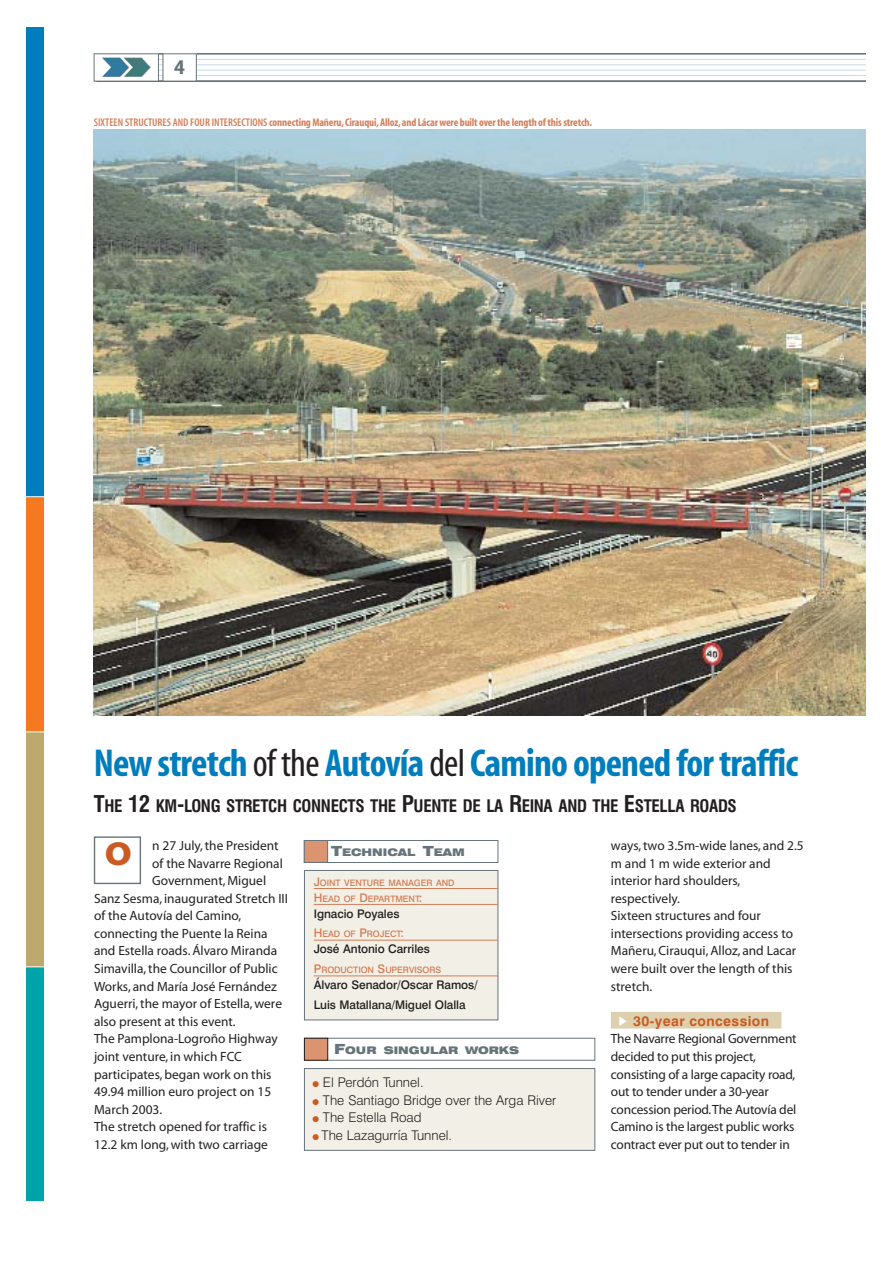
<style>
.page{position:relative;width:893px;height:1263px;background:#fff}
.page>*{position:absolute;margin:0;border:0;box-sizing:border-box;transform-origin:0 0}
.t1{font:39px "Myriad MM 700 300";letter-spacing:-.02em;color:#007dbd}
.t2{font:33.45px "Myriad MM 830 700";color:#c95b23}
.t3{font:20.85px "Myriad MM 700 300";color:#67737a;scale:1.2 1}
.t4{font:700 condensed 16.95px "Swiss 721 BT";letter-spacing:-.02em;color:#231f20}
.t5{font:700 13.95px "Swiss 721 BT";letter-spacing:.03em;color:#c95b23}
.t6{font:13.35px/17.5px "Myriad MM 400 600";color:#231f20}
.t7{font:300 13.35px "Swiss 721 BT";color:#231f20}
.t8{font:500 11.85px/19.8px "Swiss 721 BT";letter-spacing:-.005em;color:#231f20}
.t9{font:11.1px "Myriad MM 700 300";letter-spacing:-.015em;color:#d37d56}
.t10{font:900 expanded 10.5px "Swiss 721 BT";color:#67737a}
.t11{font:500 8.85px/15.9px "Swiss 721 BT";letter-spacing:-.01em;color:#d37d56}
.s1{font-family:"Myriad MM 565 300"}
.s2{font-family:"Myriad MM 400 300";color:#231f20}
.s3{font-size:22.5px}
.s4{font-size:13.95px}
.s5{font-size:11.85px}
.s6{color:#c95b23}
</style>
<div class="page">
<img style="left:94px;top:129px;width:771px;height:587px">
<div style="left:27px;top:27px;width:17px;height:470px;background:#007dbd"></div>
<div style="left:27px;top:497px;width:17px;height:235px;background:#f47920"></div>
<div style="left:27px;top:732px;width:17px;height:235px;background:#bda86e"></div>
<div style="left:27px;top:967px;width:17px;height:233px;background:#00a3a8"></div>
<svg style="left:27px;top:496px;width:17px;height:1px"></svg>
<svg style="left:27px;top:732px;width:17px;height:1px"></svg>
<svg style="left:27px;top:967px;width:17px;height:1px"></svg>
<svg style="left:96px;top:53px;width:769px;height:29px"></svg>
<div style="left:163px;top:54px;width:33px;height:27px;background:#fff"></div>
<div style="left:304px;top:870px;width:194px;height:150px;background:#f2f0e6"></div>
<div style="left:304px;top:870px;width:194px;height:150px;border:1px solid #67737a"></div>
<div style="left:304px;top:840px;width:194px;height:23px;border:1px solid #67737a"></div>
<div style="left:304px;top:840px;width:23px;height:22px;background:#dc9370"></div>
<div style="left:304px;top:840px;width:24px;height:23px;border:1px solid #67737a"></div>
<div style="left:94px;top:836px;width:47px;height:48px;border:1px solid #67737a"></div>
<div style="left:611px;top:1012px;width:170px;height:17px;background:#ded0ae"></div>
<div style="left:304px;top:1069px;width:291px;height:81px;background:#f2f0e6"></div>
<div style="left:304px;top:1068px;width:291px;height:83px;border:1px solid #67737a"></div>
<div style="left:304px;top:1038px;width:291px;height:23px;border:1px solid #67737a"></div>
<div style="left:304px;top:1038px;width:24px;height:22px;background:#dc9370"></div>
<div style="left:304px;top:1038px;width:24px;height:23px;border:1px solid #231f20"></div>
<hr style="left:314px;top:888px;width:184px;height:1px;background:#d37d56">
<hr style="left:314px;top:904px;width:184px;height:1px;background:#d37d56">
<hr style="left:314px;top:940px;width:184px;height:1px;background:#d37d56">
<hr style="left:314px;top:976px;width:184px;height:1px;background:#d37d56">
<h3 class="t3" style="left:174px;top:61px;width:10px">4</h3>
<p class="t9" style="left:94px;top:119px;width:500px"><span class="s1">SIXTEEN STRUCTURES AND FOUR INTERSECTIONS</span> connecting Mañeru, Cirauqui, Alloz, and Lácar were built over the length of this stretch.</p>
<h1 class="t1" style="left:94px;top:752px;width:705px">New stretch <span class="s2">of the</span> Autovía <span class="s2">del</span> Camino opened for traffic</h1>
<p class="t4" style="left:94px;top:799px;width:644px"><span class="s3">T</span>HE <span class="s3">12</span> KM<span class="s3">-</span>LONG STRETCH CONNECTS THE <span class="s3">P</span>UENTE DE LA <span class="s3">R</span>EINA AND THE <span class="s3">E</span>STELLA ROADS</p>
<p class="t6" style="left:152px;top:838px;width:128px">n 27 July, the President</p>
<p class="t6" style="left:152px;top:855px;width:132px">of the Navarre Regional</p>
<p class="t6" style="left:152px;top:873px;width:115px">Government, Miguel</p>
<p class="t6" style="left:94px;top:891px;width:195px">Sanz Sesma, inaugurated Stretch III</p>
<p class="t6" style="left:94px;top:908px;width:149px">of the Autovía del Camino,</p>
<p class="t6" style="left:94px;top:926px;width:175px">connecting the Puente la Reina</p>
<p class="t6" style="left:94px;top:943px;width:185px">and Estella roads. Álvaro Miranda</p>
<p class="t6" style="left:94px;top:961px;width:185px">Simavilla, the Councillor of Public</p>
<p class="t6" style="left:94px;top:978px;width:184px">Works, and María José Fernández</p>
<p class="t6" style="left:94px;top:996px;width:189px">Aguerri, the mayor of Estella, were</p>
<p class="t6" style="left:94px;top:1014px;width:143px">also present at this event.</p>
<p class="t6" style="left:94px;top:1031px;width:185px">The Pamplona-Logroño Highway</p>
<p class="t6" style="left:94px;top:1049px;width:149px">joint venture, in which FCC</p>
<p class="t6" style="left:94px;top:1066px;width:179px">participates, began work on this</p>
<p class="t6" style="left:94px;top:1084px;width:179px">49.94 million euro project on 15</p>
<p class="t6" style="left:94px;top:1101px;width:70px">March 2003.</p>
<p class="t6" style="left:94px;top:1119px;width:174px">The stretch opened for traffic is</p>
<p class="t6" style="left:94px;top:1137px;width:175px">12.2 km long, with two carriage</p>
<h2 class="t2" style="left:105px;top:839px;width:29px">O</h2>
<p class="t10" style="left:331px;top:848px;width:135px"><span class="s4">T</span>ECHNICAL <span class="s4">T</span>EAM</p>
<p class="t11" style="left:314px;top:875px;width:142px"><span class="s5">J</span>OINT VENTURE MANAGER AND<br><span class="s5">H</span>EAD OF <span class="s5">D</span>EPARTMENT<span class="s5">:</span></p>
<p class="t8" style="left:314px;top:905px;width:87px">Ignacio Poyales</p>
<p class="t11" style="left:314px;top:927px;width:92px"><span class="s5">H</span>EAD OF <span class="s5">P</span>ROJECT<span class="s5">:</span></p>
<p class="t8" style="left:314px;top:940px;width:118px">José Antonio Carriles</p>
<p class="t11" style="left:314px;top:963px;width:129px"><span class="s5">P</span>RODUCTION <span class="s5">S</span>UPERVISORS</p>
<p class="t8" style="left:314px;top:976px;width:166px">Álvaro Senador/Oscar Ramos/<br>Luis Matallana/Miguel Olalla</p>
<p class="t10" style="left:334px;top:1046px;width:186px"><span class="s4">F</span>OUR SINGULAR WORKS</p>
<p class="t7" style="left:312px;top:1077px;width:113px"><span class="s6">●</span> El Perdón Tunnel.</p>
<p class="t7" style="left:312px;top:1094px;width:245px"><span class="s6">●</span> The Santiago Bridge over the Arga River</p>
<p class="t7" style="left:312px;top:1112px;width:111px"><span class="s6">●</span> The Estella Road</p>
<p class="t7" style="left:312px;top:1129px;width:141px"><span class="s6">●</span> The Lazagurría Tunnel.</p>
<p class="t6" style="left:611px;top:838px;width:194px">ways, two 3.5m-wide lanes, and 2.5 m and 1 m wide exterior and interior hard shoulders, respectively.<br>Sixteen structures and four intersections providing access to<br>Mañeru, Cirauqui, Alloz, and Lacar were built over the length of this stretch.</p>
<p class="t5" style="left:633px;top:1015px;width:137px">30-year concession</p>
<p class="t6" style="left:611px;top:1031px;width:187px">The Navarre Regional Government decided to put this project, consisting of a large capacity road, out to tender under a 30-year concession period.The Autovía del<br>Camino is the largest public works contract ever put out to tender in</p>
</div>
